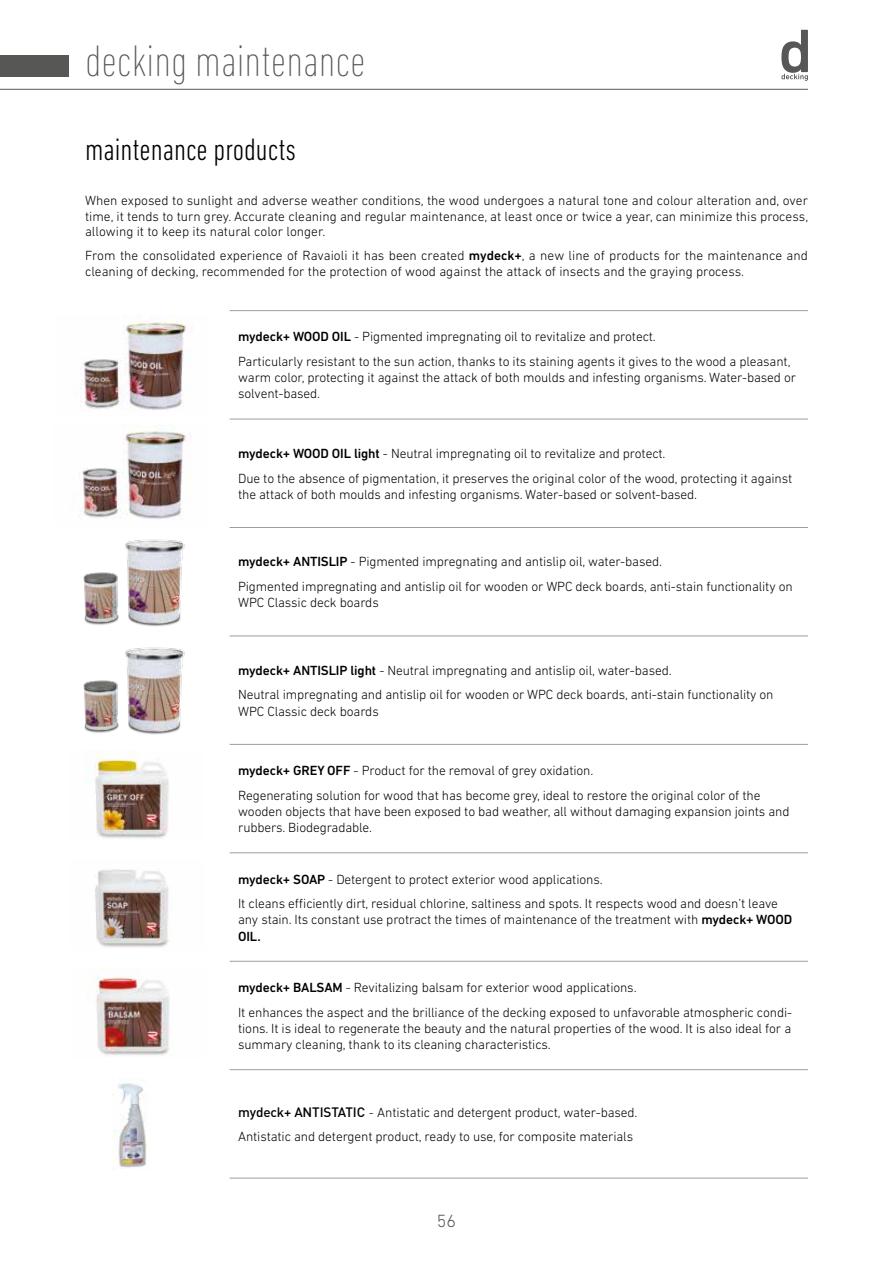
<style>
.page{position:relative;width:893px;height:1263px;background:#fff}
.page>*{position:absolute;margin:0;border:0;box-sizing:border-box;transform-origin:0 0}
.t1{font:200 condensed 45px "DIN Next LT Pro";color:#575756}
.t2{font:300 condensed 31.5px "DIN Next LT Pro";color:#000}
.t3{font:300 18px "DIN Next LT Pro";color:#575756}
.t4{font:300 13.5px/24.8px "DIN Next LT Pro";letter-spacing:-.01em;color:#000}
.s1{font-weight:500}
.s2{font-family:"DIN Pro";font-weight:500}
.s3{font-family:"DIN Pro"}
</style>
<div class="page">
<img style="left:94px;top:968px;width:76px;height:87px">
<img style="left:86px;top:751px;width:83px;height:87px">
<img style="left:113px;top:1080px;width:34px;height:88px">
<img style="left:95px;top:869px;width:74px;height:78px">
<img style="left:79px;top:424px;width:113px;height:95px">
<img style="left:80px;top:315px;width:113px;height:95px">
<img style="left:83px;top:539px;width:102px;height:88px">
<img style="left:83px;top:647px;width:102px;height:88px">
<svg style="left:781px;top:30px;width:27px;height:51px"></svg>
<hr style="left:0;top:89px;width:808px;height:1px;background:#575756">
<hr style="left:230px;top:310px;width:578px;height:1px;background:#9d9d9c">
<hr style="left:230px;top:419px;width:578px;height:1px;background:#9d9d9c">
<hr style="left:230px;top:527px;width:578px;height:1px;background:#9d9d9c">
<hr style="left:230px;top:636px;width:578px;height:1px;background:#9d9d9c">
<hr style="left:230px;top:744px;width:578px;height:1px;background:#9d9d9c">
<hr style="left:230px;top:852px;width:578px;height:1px;background:#9d9d9c">
<hr style="left:230px;top:961px;width:578px;height:1px;background:#9d9d9c">
<hr style="left:230px;top:1069px;width:578px;height:1px;background:#9d9d9c">
<hr style="left:230px;top:1178px;width:578px;height:1px;background:#9d9d9c">
<div style="left:0;top:55px;width:68px;height:22px;background:#575756"></div>
<h1 class="t1" style="left:85px;top:36px;width:282px">decking maintenance</h1>
<h2 class="t2" style="left:85px;top:131px;width:213px">maintenance products</h2>
<p class="t4" style="left:85px;top:192px;width:725px;line-height:15.6px;text-align:justify">When exposed to sunlight and adverse weather conditions, the wood undergoes a natural tone and colour alteration and, over time, it tends to turn grey. Accurate cleaning and regular maintenance, at least once or twice a year, can minimize this process, allowing it to keep its natural color longer.</p>
<p class="t4" style="left:85px;top:248px;width:724px;line-height:15.5px">From the consolidated experience of Ravaioli it has been created <span class="s1">mydeck+</span>, a new line of products for the maintenance and cleaning of decking, recommended for the protection of wood against the attack of insects and the graying process.</p>
<p class="t4" style="left:238px;top:324px;width:554px"><span class="s1">mydeck+ WOOD OIL</span> - Pigmented impregnating oil to revitalize and protect.<br>Particularly resistant to the sun action, thanks to its staining agents it gives to the wood a pleasant,</p>
<p class="t4" style="left:238px;top:369px;width:560px;line-height:16.2px">warm color, protecting it against the attack of both moulds and infesting organisms. Water-based or solvent-based.</p>
<p class="t4" style="left:238px;top:441px;width:556px"><span class="s1">mydeck+ WOOD OIL light</span> - Neutral impregnating oil to revitalize and protect.<br>Due to the absence of pigmentation, it preserves the original color of the wood, protecting it against</p>
<p class="t4" style="left:238px;top:482px;width:461px">the attack of both moulds and infesting organisms. Water-based or solvent-based.</p>
<p class="t4" style="left:238px;top:549px;width:556px"><span class="s1">mydeck+ ANTISLIP</span> - Pigmented impregnating and antislip oil, water-based.<br>Pigmented impregnating and antislip oil for wooden or WPC deck boards, anti-stain functionality on</p>
<p class="t4" style="left:238px;top:590px;width:142px">WPC Classic deck boards</p>
<p class="t4" style="left:238px;top:658px;width:537px"><span class="s1">mydeck+ ANTISLIP light</span> - Neutral impregnating and antislip oil, water-based.<br>Neutral impregnating and antislip oil for wooden or WPC deck boards, anti-stain functionality on</p>
<p class="t4" style="left:238px;top:698px;width:142px">WPC Classic deck boards</p>
<p class="t4" style="left:238px;top:758px;width:524px"><span class="s1">mydeck+ GREY OFF</span> - Product for the removal of grey oxidation.<br>Regenerating solution for wood that has become grey, ideal to restore the original color of the</p>
<p class="t4" style="left:238px;top:803px;width:553px;line-height:16.2px">wooden objects that have been exposed to bad weather, all without damaging expansion joints and rubbers. Biodegradable.</p>
<p class="t4" style="left:238px;top:866px;width:541px"><span class="s1">mydeck+ SOAP</span> - Detergent to protect exterior wood applications.<br>It cleans efficiently dirt, residual chlorine, saltiness and spots. It respects wood and doesn’t leave</p>
<p class="t4" style="left:238px;top:912px;width:556px;line-height:16.2px">any stain. Its constant use protract the times of maintenance of the treatment with <span class="s1">mydeck+ WOOD<br>OIL.</span></p>
<p class="t4" style="left:238px;top:975px;width:555px"><span class="s1">mydeck+ BALSAM</span> - Revitalizing balsam for exterior wood applications.<br>It enhances the aspect and the brilliance of the decking exposed to unfavorable atmospheric condi-</p>
<p class="t4" style="left:238px;top:1020px;width:555px;line-height:16.2px">tions. It is ideal to regenerate the beauty and the natural properties of the wood. It is also ideal for a summary cleaning, thank to its cleaning characteristics.</p>
<p class="t4" style="left:238px;top:1100px;width:401px"><span class="s2">mydeck+ ANTISTATIC</span> <span class="s3">-</span> Antistatic and detergent product, water-based.<br>Antistatic and detergent product, ready to use, for composite materials</p>
<h3 class="t3" style="left:437px;top:1211px;width:21px">56</h3>
</div>
